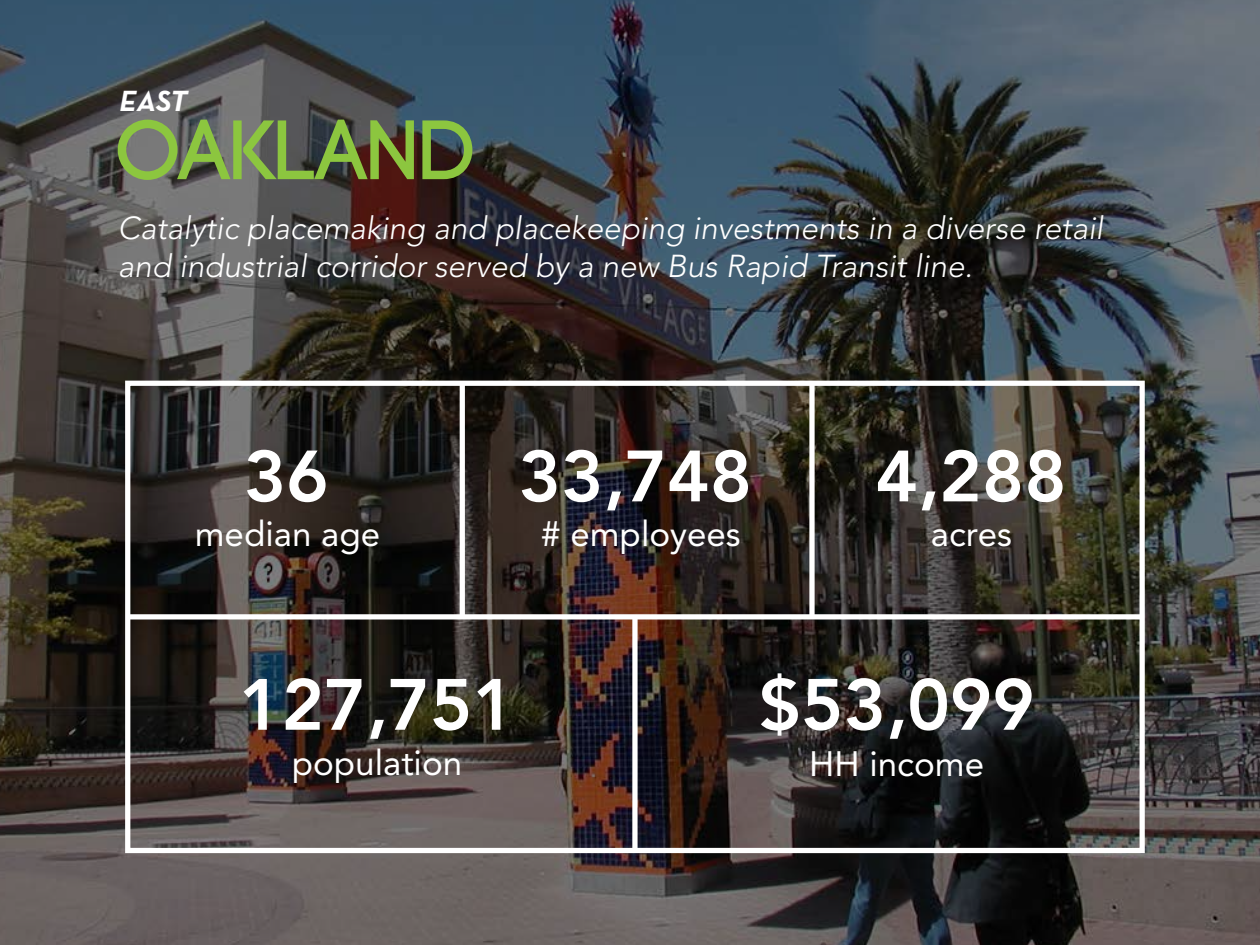
<style>
.page{position:relative;width:1260px;height:945px;background:#fff}
.page>*{position:absolute;margin:0;border:0;box-sizing:border-box;transform-origin:0 0}
.t1{font:700 84px "Code";letter-spacing:.02em;color:#8cc63f}
.t2{font:800 71.75px "Avenir LT Std";color:#fff}
.t3{font:35px "Avenir LT Std";color:#fff}
.t4{font:italic 300 31.5px/37.8px "Avenir LT Std";color:#fff}
.t5{font:italic 700 29.75px "Neutra Text";color:#fff}
</style>
<div class="page">
<img style="left:0;top:0;width:1260px;height:945px">
<div style="left:125px;top:381px;width:1020px;height:472px;border:5px solid #fff"></div>
<div style="left:128px;top:614px;width:1014px;height:6px;background:#fff"></div>
<div style="left:460px;top:383px;width:5px;height:234px;background:#fff"></div>
<div style="left:809px;top:383px;width:6px;height:234px;background:#fff"></div>
<div style="left:632px;top:617px;width:6px;height:233px;background:#fff"></div>
<p class="t5" style="left:120px;top:82px;width:69px">EAST</p>
<h1 class="t1" style="left:118px;top:108px;width:359px">OAKLAND</h1>
<p class="t4" style="left:118px;top:210px;width:987px">Catalytic placemaking and placekeeping investments in a diverse retail and industrial corridor served by a new Bus Rapid Transit line.</p>
<h2 class="t2" style="left:244px;top:434px;width:86px">36</h2>
<h2 class="t2" style="left:518px;top:434px;width:235px">33‚748</h2>
<h2 class="t2" style="left:876px;top:434px;width:193px">4‚288</h2>
<p class="t3" style="left:195px;top:514px;width:187px">median age</p>
<p class="t3" style="left:541px;top:514px;width:201px"># employees</p>
<p class="t3" style="left:931px;top:514px;width:83px">acres</p>
<h2 class="t2" style="left:239px;top:662px;width:278px">127‚751</h2>
<p class="t3" style="left:292px;top:743px;width:172px">population</p>
<h2 class="t2" style="left:759px;top:662px;width:278px">$53‚099</h2>
<p class="t3" style="left:809px;top:743px;width:177px">HH income</p>
</div>
